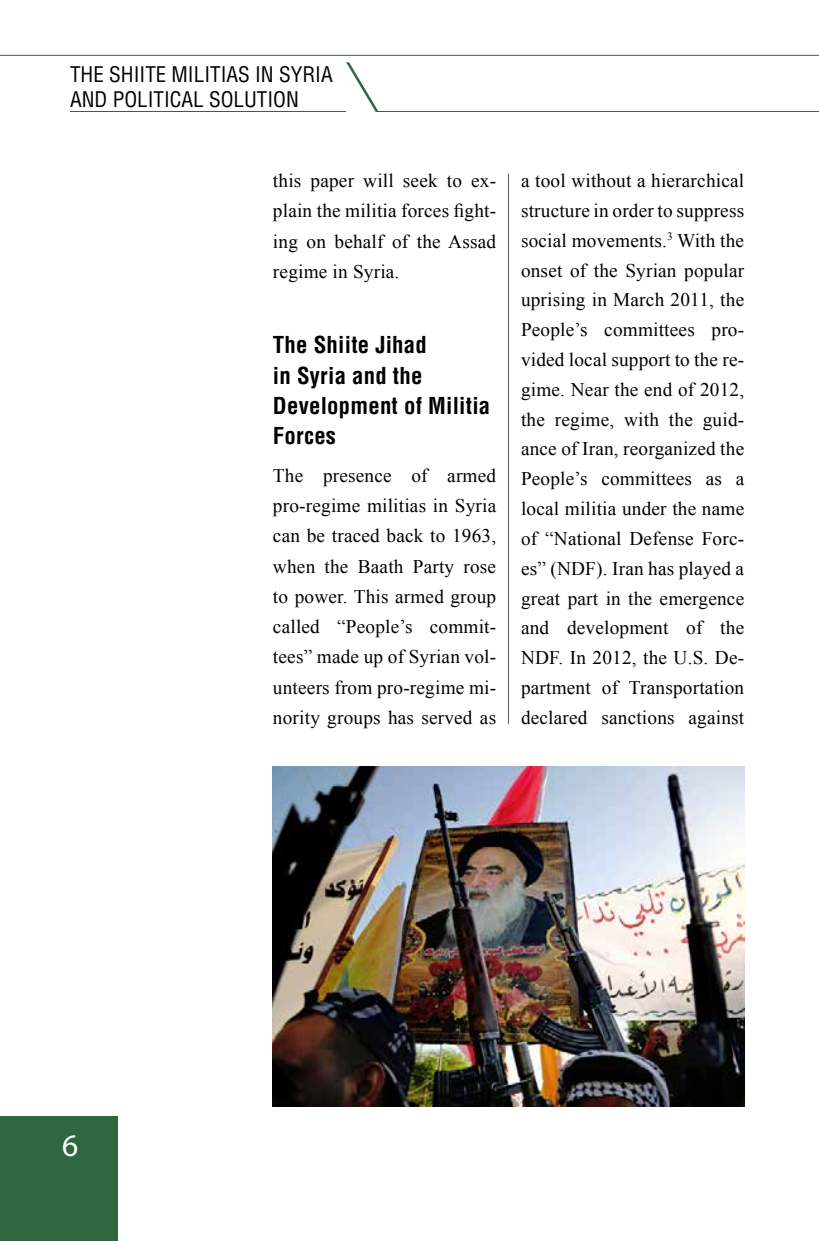
<style>
.page{position:relative;width:819px;height:1241px;background:#fff}
.page>*{position:absolute;margin:0;border:0;box-sizing:border-box;transform-origin:0 0}
.t1{font:31.5px "Myriad Pro";color:#fff}
.t2{font:700 condensed 22.75px/30.3px "Helvetica LT Std";letter-spacing:.01em;color:#000}
.t3{font:condensed 21px/25.2px "Helvetica LT Std";color:#000}
.t4{font:19.25px/29.8px "Times New Roman";letter-spacing:.01em;color:#000;text-align:justify}
</style>
<div class="page">
<hr style="left:376px;top:111px;width:443px;height:1px;background:#2f6740">
<hr style="left:0;top:55px;width:819px;height:1px;background:#2f6740">
<svg style="left:346px;top:62px;width:32px;height:50px"></svg>
<hr style="left:70px;top:111px;width:276px;height:1px;background:#2f6740">
<div style="left:0;top:1116px;width:117px;height:124px;background:#2f6740"></div>
<hr style="left:508px;top:174px;width:1px;height:549px;background:#58595b">
<img style="left:273px;top:766px;width:471px;height:339px">
<p class="t3" style="left:70px;top:62px;width:264px">THE SHIITE MILITIAS IN SYRIA<br>AND POLITICAL SOLUTION</p>
<p class="t4" style="left:273px;top:165px;width:225px;line-height:30.3px">this paper will seek to ex&shy;plain the militia forces fight&shy;ing on behalf of the Assad regime in Syria.</p>
<p class="t2" style="left:273px;top:329px;width:219px">The Shiite Jihad<br>in Syria and the<br>Development of Militia<br>Forces</p>
<p class="t4" style="left:273px;top:460px;width:225px;line-height:30.3px">The presence of armed pro-regime militias in Syria can be traced back to 1963, when the Baath Party rose to power. This armed group called “People’s commit&shy;tees” made up of Syrian vol&shy;unteers from pro-regime mi&shy;nority groups has served as</p>
<p class="t4" style="left:521px;top:165px;width:225px">a tool without a hierarchical structure in order to suppress social movements.<sup>3</sup> With the onset of the Syrian popular uprising in March 2011, the People’s committees pro&shy;vided local support to the re&shy;gime. Near the end of 2012, the regime, with the guid&shy;ance of Iran, reorganized the People’s committees as a local militia under the name of “National Defense Forc&shy;es” (NDF). Iran has played a great part in the emergence and development of the NDF. In 2012, the U.S. De&shy;partment of Transportation declared sanctions against</p>
<h1 class="t1" style="left:62px;top:1125px;width:18px">6</h1>
</div>
